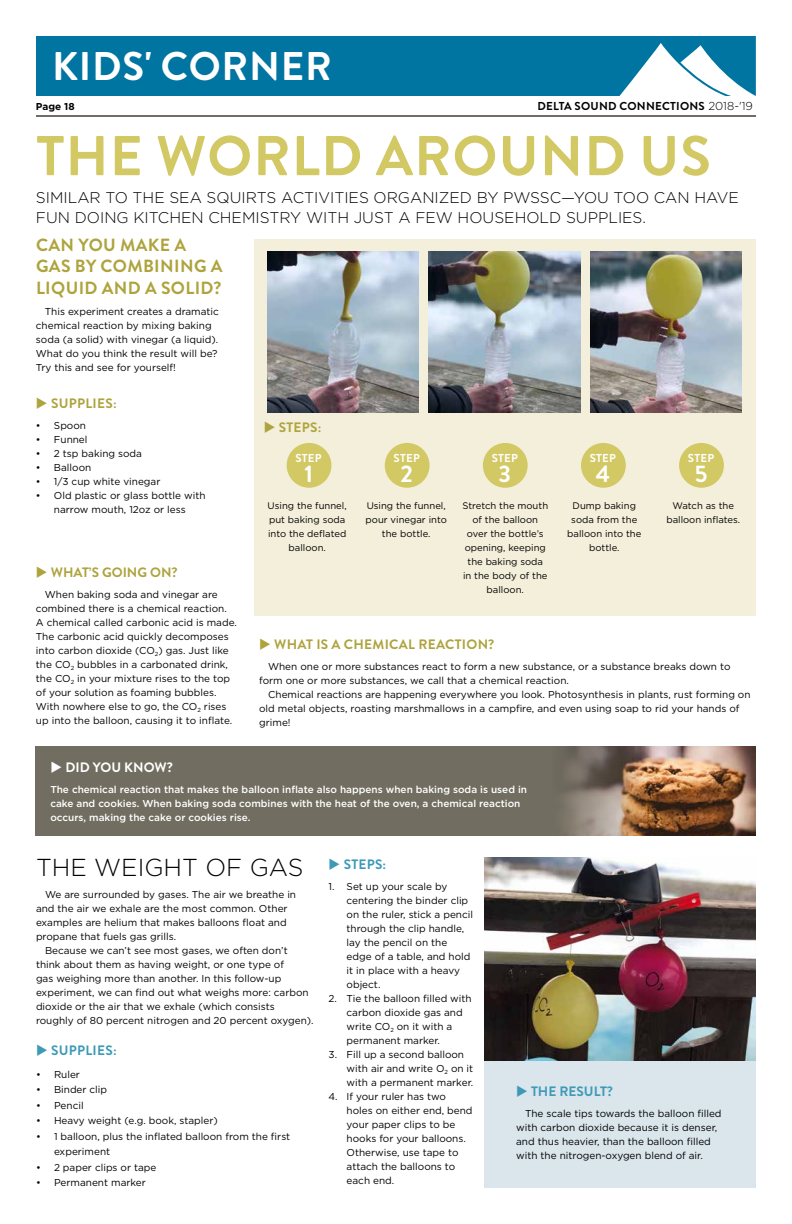
<style>
.page{position:relative;width:792px;height:1224px;background:#fff}
.page>*{position:absolute;margin:0;border:0;box-sizing:border-box;transform-origin:0 0}
.t1{font:700 56px "Brandon Grotesque";letter-spacing:.02em;color:#d2c864}
.t2{font:700 40px "Brandon Grotesque";letter-spacing:.02em;color:#fff}
.t3{font:300 24.5px "Gotham";color:#000}
.t4{font:700 24px "Brandon Grotesque";color:#fff}
.t5{font:700 17.6px/21.2px "Brandon Grotesque";letter-spacing:.02em;color:#aea33c}
.t6{font:300 15.5px/20px "Gotham";color:#000}
.t7{font:700 13.6px "Brandon Grotesque";letter-spacing:.02em;color:#aea33c}
.t8{font:700 13.6px "Brandon Grotesque";letter-spacing:.02em;color:#3d9ab6}
.t9{font:700 13.6px "Brandon Grotesque";color:#aea33c}
.t10{font:700 13.6px "Brandon Grotesque";color:#fff}
.t11{font:700 13.6px "Brandon Grotesque";color:#3d9ab6}
.t12{font:700 11.5px "Brandon Grotesque";letter-spacing:.02em;color:#000}
.t13{font:700 11.5px "Brandon Grotesque";letter-spacing:.02em;color:#fff}
.t14{font:10px/14px "Gotham";color:#000}
.t15{font:500 10px/14px "Gotham";color:#fff}
.t16{font:700 10px "Gotham";color:#000}
.t17{font:9.5px/14px "Gotham";color:#000;text-align:center}
.s1{font-family:"Gotham";font-weight:300}
</style>
<div class="page">
<svg style="left:36px;top:36px;width:720px;height:60px;background:#1681a9"></svg>
<hr style="left:36px;top:115px;width:720px;height:2px;background:#716e61">
<div style="left:255px;top:239px;width:501px;height:377px;background:#f3efdb"></div>
<img style="left:267px;top:251px;width:152px;height:161px">
<img style="left:429px;top:251px;width:151px;height:161px">
<img style="left:590px;top:251px;width:152px;height:161px">
<div style="left:36px;top:746px;width:720px;height:90px;background:#716e61"></div>
<img style="left:564px;top:746px;width:192px;height:90px">
<div style="left:287px;top:443px;width:44px;height:45px;background:#d2c864;border-radius:50%"></div>
<div style="left:385px;top:443px;width:45px;height:45px;background:#d2c864;border-radius:50%"></div>
<div style="left:483px;top:443px;width:45px;height:45px;background:#d2c864;border-radius:50%"></div>
<div style="left:581px;top:443px;width:45px;height:45px;background:#d2c864;border-radius:50%"></div>
<div style="left:679px;top:443px;width:45px;height:45px;background:#d2c864;border-radius:50%"></div>
<div style="left:484px;top:858px;width:272px;height:330px;background:#dae5ec"></div>
<img style="left:484px;top:858px;width:272px;height:203px">
<h2 class="t2" style="left:52px;top:38px;width:281px">KIDS' CORNER</h2>
<p class="t16" style="left:36px;top:100px;width:40px">Page 18</p>
<p class="t12" style="left:537px;top:98px;width:217px">DELTA SOUND CONNECTIONS <span class="s1">2018-'19</span></p>
<h1 class="t1" style="left:36px;top:117px;width:676px">THE WORLD AROUND US</h1>
<h3 class="t6" style="left:36px;top:187px;width:704px">SIMILAR TO THE SEA SQUIRTS ACTIVITIES ORGANIZED BY PWSSC—YOU TOO CAN HAVE<br>FUN DOING KITCHEN CHEMISTRY WITH JUST A FEW HOUSEHOLD SUPPLIES.</h3>
<h3 class="t5" style="left:36px;top:235px;width:188px">CAN YOU MAKE A<br>GAS BY COMBINING A<br>LIQUID AND A SOLID?</h3>
<p class="t14" style="left:36px;top:304px;width:184px;text-indent:9px">This experiment creates a dramatic chemical reaction by mixing baking soda (a solid) with vinegar (a liquid).<br>What do you think the result will be?<br>Try this and see for yourself!</p>
<h3 class="t7" style="left:36px;top:394px;width:82px">◆ SUPPLIES:</h3>
<p class="t14" style="left:36px;top:418px;width:52px">• Spoon</p>
<p class="t14" style="left:36px;top:432px;width:53px">• Funnel</p>
<p class="t14" style="left:36px;top:446px;width:108px">• 2 tsp baking soda</p>
<p class="t14" style="left:36px;top:460px;width:57px">• Balloon</p>
<p class="t14" style="left:36px;top:474px;width:126px">• 1/3 cup white vinegar</p>
<p class="t14" style="left:36px;top:488px;width:171px;text-align:center">• Old plastic or glass bottle with narrow mouth, 12oz or less</p>
<h3 class="t7" style="left:264px;top:418px;width:59px">◆ STEPS:</h3>
<p class="t13" style="left:295px;top:450px;width:28px">STEP</p>
<h3 class="t4" style="left:304px;top:456px;width:10px">1</h3>
<p class="t13" style="left:394px;top:450px;width:28px">STEP</p>
<h3 class="t4" style="left:401px;top:456px;width:14px">2</h3>
<p class="t13" style="left:492px;top:450px;width:28px">STEP</p>
<h3 class="t4" style="left:499px;top:456px;width:14px">3</h3>
<p class="t13" style="left:590px;top:450px;width:28px">STEP</p>
<h3 class="t4" style="left:596px;top:456px;width:16px">4</h3>
<p class="t13" style="left:688px;top:450px;width:28px">STEP</p>
<h3 class="t4" style="left:695px;top:456px;width:14px">5</h3>
<p class="t17" style="left:268px;top:498px;width:81px">Using the funnel, put baking soda into the deflated balloon.</p>
<p class="t17" style="left:366px;top:498px;width:83px">Using the funnel, pour vinegar into the bottle.</p>
<p class="t17" style="left:462px;top:498px;width:87px">Stretch the mouth of the balloon over the bottle’s opening, keeping the baking soda in the body of the balloon.</p>
<p class="t17" style="left:567px;top:498px;width:76px">Dump baking soda from the balloon into the bottle.</p>
<p class="t17" style="left:666px;top:498px;width:75px">Watch as the balloon inflates.</p>
<h3 class="t9" style="left:36px;top:562px;width:143px">◆ WHAT’S GOING ON?</h3>
<p class="t14" style="left:36px;top:587px;width:203px;text-indent:9px">When baking soda and vinegar are combined there is a chemical reaction.<br>A chemical called carbonic acid is made.<br>The carbonic acid quickly decomposes into carbon dioxide (CO<sub>2</sub>) gas. Just like the CO<sub>2</sub> bubbles in a carbonated drink, the CO<sub>2</sub> in your mixture rises to the top of your solution as foaming bubbles.<br>With nowhere else to go, the CO<sub>2</sub> rises up into the balloon, causing it to inflate.</p>
<h3 class="t10" style="left:50px;top:757px;width:124px">◆ DID YOU KNOW?</h3>
<p class="t15" style="left:50px;top:782px;width:478px">The chemical reaction that makes the balloon inflate also happens when baking soda is used in cake and cookies. When baking soda combines with the heat of the oven, a chemical reaction occurs, making the cake or cookies rise.</p>
<h3 class="t7" style="left:259px;top:635px;width:237px">◆ WHAT IS A CHEMICAL REACTION?</h3>
<p class="t14" style="left:259px;top:659px;width:473px;text-indent:9px">When one or more substances react to form a new substance, or a substance breaks down to form one or more substances, we call that a chemical reaction.</p>
<p class="t14" style="left:259px;top:687px;width:493px;text-indent:9px">Chemical reactions are happening everywhere you look. Photosynthesis in plants, rust forming on old metal objects, roasting marshmallows in a campfire, and even using soap to rid your hands of grime!</p>
<h3 class="t3" style="left:36px;top:851px;width:269px">THE WEIGHT OF GAS</h3>
<p class="t14" style="left:36px;top:888px;width:262px;text-indent:9px">We are surrounded by gases. The air we breathe in and the air we exhale are the most common. Other examples are helium that makes balloons float and propane that fuels gas grills.</p>
<p class="t14" style="left:36px;top:944px;width:279px;text-indent:9px">Because we can’t see most gases, we often don’t think about them as having weight, or one type of<br>gas weighing more than another. In this follow-up experiment, we can find out what weighs more: carbon dioxide or the air that we exhale (which consists roughly of 80 percent nitrogen and 20 percent oxygen).</p>
<h3 class="t8" style="left:36px;top:1041px;width:82px">◆ SUPPLIES:</h3>
<p class="t14" style="left:36px;top:1067px;width:45px">• Ruler</p>
<p class="t14" style="left:36px;top:1082px;width:73px">• Binder clip</p>
<p class="t14" style="left:36px;top:1098px;width:49px">• Pencil</p>
<p class="t14" style="left:36px;top:1113px;width:183px">• Heavy weight (e.g. book, stapler)</p>
<p class="t14" style="left:54px;top:1128px;width:238px;line-height:15.5px;text-indent:-18px">• 1 balloon, plus the inflated balloon from the first experiment</p>
<p class="t14" style="left:36px;top:1160px;width:122px">• 2 paper clips or tape</p>
<p class="t14" style="left:36px;top:1175px;width:111px">• Permanent marker</p>
<h3 class="t8" style="left:329px;top:854px;width:59px">◆ STEPS:</h3>
<p class="t14" style="left:347px;top:879px;width:128px;text-indent:-18px">1. Set up your scale by centering the binder clip on the ruler, stick a pencil through the clip handle, lay the pencil on the edge of a table, and hold it in place with a heavy object.</p>
<p class="t14" style="left:347px;top:991px;width:127px;text-indent:-18px">2. Tie the balloon filled with carbon dioxide gas and write CO<sub>2</sub> on it with a permanent marker.</p>
<p class="t14" style="left:347px;top:1047px;width:128px;text-indent:-18px">3. Fill up a second balloon with air and write O<sub>2</sub> on it with a permanent marker.</p>
<p class="t14" style="left:347px;top:1089px;width:128px;text-indent:-18px">4. If your ruler has two holes on either end, bend your paper clips to be hooks for your balloons.<br>Otherwise, use tape to attach the balloons to each end.</p>
<h3 class="t11" style="left:516px;top:1082px;width:98px">◆ THE RESULT?</h3>
<p class="t14" style="left:516px;top:1106px;width:207px;text-indent:9px">The scale tips towards the balloon filled with carbon dioxide because it is denser, and thus heavier, than the balloon filled with the nitrogen-oxygen blend of air.</p>
</div>
